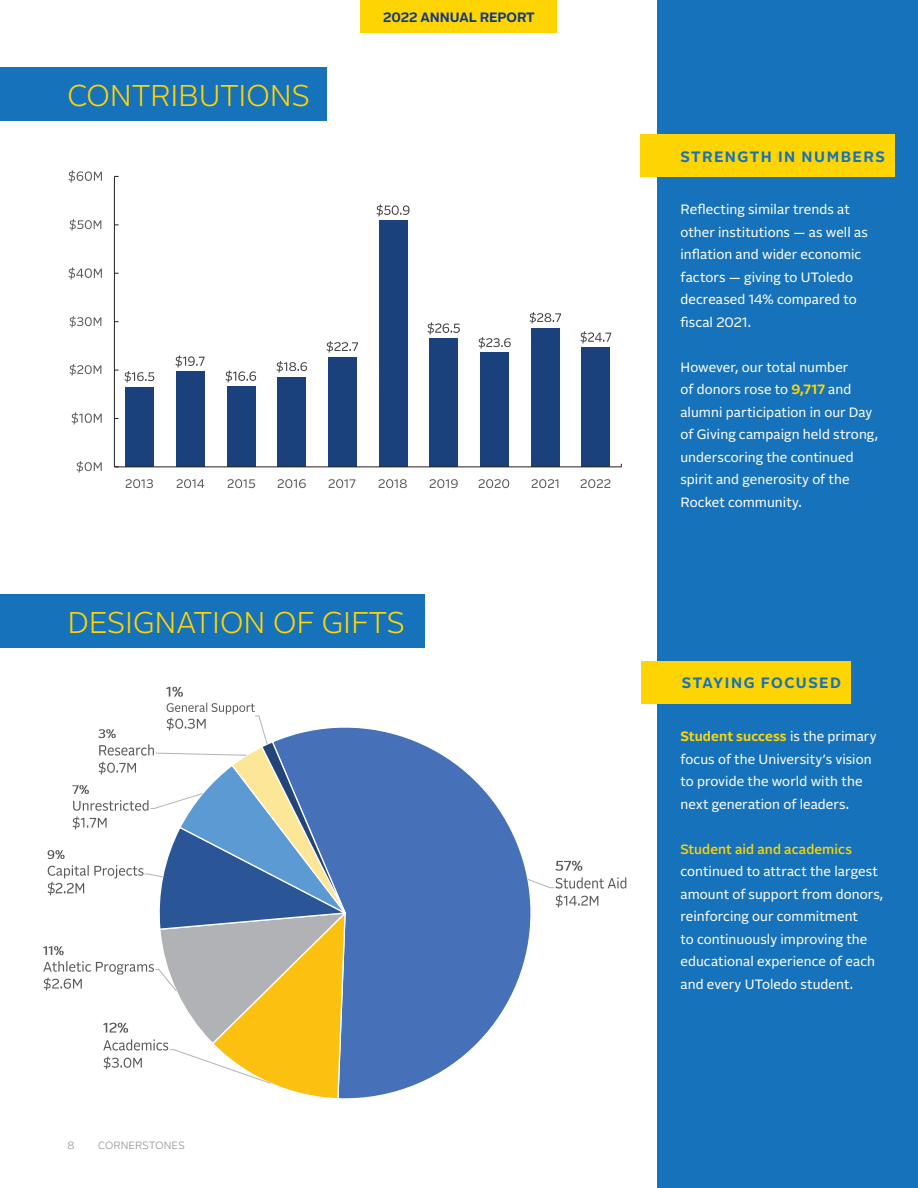
<style>
.page{position:relative;width:918px;height:1188px;background:#fff}
.page>*{position:absolute;margin:0;border:0;box-sizing:border-box;transform-origin:0 0}
.t1{font:300 30px "Alrightv 2 Normal";color:#fed503}
.t2{font:700 15px "Alrightv 2 Normal";letter-spacing:.1em;color:#1672ba}
.t3{font:13.5px/22.5px "Alrightv 2 Normal";letter-spacing:.005em;color:#fff}
.t4{font:500 13.5px "Alrightv 2 Normal";letter-spacing:.005em;color:#fed503}
.t5{font:700 13.5px "Alrightv 2 Normal";color:#143982}
.t6{font:300 10.5px "Alrightv 2 Normal";letter-spacing:.02em;color:#898a8d}
.s1{font-weight:700;color:#fed503}
</style>
<div class="page">
<div style="left:657px;top:0;width:261px;height:1188px;background:#1672ba"></div>
<div style="left:361px;top:0;width:196px;height:33px;background:#fed503"></div>
<div style="left:0;top:68px;width:327px;height:54px;background:#1672ba"></div>
<div style="left:126px;top:387px;width:28px;height:80px;background:#1a417c"></div>
<div style="left:176px;top:372px;width:28px;height:95px;background:#1a417c"></div>
<div style="left:227px;top:387px;width:28px;height:80px;background:#1a417c"></div>
<div style="left:278px;top:377px;width:28px;height:90px;background:#1a417c"></div>
<div style="left:328px;top:357px;width:29px;height:110px;background:#1a417c"></div>
<div style="left:379px;top:221px;width:28px;height:246px;background:#1a417c"></div>
<div style="left:430px;top:339px;width:28px;height:128px;background:#1a417c"></div>
<div style="left:480px;top:353px;width:29px;height:114px;background:#1a417c"></div>
<div style="left:531px;top:328px;width:28px;height:139px;background:#1a417c"></div>
<div style="left:582px;top:347px;width:28px;height:120px;background:#1a417c"></div>
<hr style="left:114px;top:176px;width:1px;height:291px;background:#231f20">
<hr style="left:114px;top:467px;width:507px;height:1px;background:#231f20">
<img style="left:125px;top:371px;width:30px;height:12px">
<img style="left:176px;top:355px;width:29px;height:13px">
<img style="left:226px;top:370px;width:31px;height:13px">
<img style="left:276px;top:361px;width:31px;height:12px">
<img style="left:327px;top:341px;width:31px;height:12px">
<img style="left:376px;top:204px;width:34px;height:13px">
<img style="left:428px;top:322px;width:32px;height:13px">
<img style="left:478px;top:337px;width:33px;height:12px">
<img style="left:529px;top:312px;width:32px;height:12px">
<img style="left:580px;top:331px;width:32px;height:13px">
<img style="left:77px;top:461px;width:25px;height:12px">
<img style="left:72px;top:412px;width:30px;height:13px">
<img style="left:69px;top:364px;width:33px;height:12px">
<img style="left:69px;top:316px;width:33px;height:12px">
<img style="left:69px;top:267px;width:33px;height:13px">
<img style="left:69px;top:219px;width:33px;height:12px">
<img style="left:69px;top:170px;width:33px;height:13px">
<img style="left:126px;top:479px;width:27px;height:10px">
<img style="left:176px;top:479px;width:29px;height:10px">
<img style="left:227px;top:479px;width:29px;height:10px">
<img style="left:278px;top:479px;width:28px;height:10px">
<img style="left:329px;top:479px;width:27px;height:10px">
<img style="left:379px;top:479px;width:28px;height:10px">
<img style="left:430px;top:479px;width:28px;height:10px">
<img style="left:479px;top:479px;width:31px;height:10px">
<img style="left:531px;top:479px;width:28px;height:10px">
<img style="left:581px;top:479px;width:30px;height:10px">
<div style="left:640px;top:135px;width:254px;height:42px;background:#fed503"></div>
<div style="left:0;top:594px;width:424px;height:54px;background:#1672ba"></div>
<svg style="left:362px;top:728px;width:192px;height:370px;fill:#4671b8"></svg>
<svg style="left:527px;top:879px;width:27px;height:9px"></svg>
<svg style="left:144px;top:715px;width:218px;height:384px"></svg>
<img style="left:555px;top:860px;width:28px;height:11px">
<img style="left:555px;top:877px;width:72px;height:12px">
<img style="left:555px;top:894px;width:44px;height:14px">
<img style="left:103px;top:1022px;width:26px;height:11px">
<img style="left:103px;top:1036px;width:73px;height:17px">
<img style="left:103px;top:1053px;width:48px;height:17px">
<img style="left:44px;top:946px;width:20px;height:9px">
<img style="left:44px;top:957px;width:111px;height:17px">
<img style="left:44px;top:977px;width:38px;height:14px">
<img style="left:47px;top:850px;width:18px;height:9px">
<img style="left:47px;top:865px;width:97px;height:14px">
<img style="left:47px;top:881px;width:8px;height:15px">
<img style="left:55px;top:883px;width:30px;height:11px">
<img style="left:72px;top:785px;width:17px;height:9px">
<img style="left:73px;top:796px;width:77px;height:17px">
<img style="left:72px;top:816px;width:35px;height:14px">
<img style="left:98px;top:729px;width:18px;height:10px">
<img style="left:99px;top:741px;width:56px;height:17px">
<img style="left:98px;top:758px;width:47px;height:17px">
<img style="left:166px;top:686px;width:17px;height:11px">
<img style="left:166px;top:702px;width:89px;height:13px">
<img style="left:166px;top:715px;width:48px;height:17px">
<div style="left:641px;top:661px;width:209px;height:42px;background:#fed503"></div>
<h1 class="t1" style="left:67px;top:75px;width:244px">CONTRIBUTIONS</h1>
<p class="t5" style="left:383px;top:7px;width:153px">2022 ANNUAL REPORT</p>
<h1 class="t1" style="left:67px;top:602px;width:339px">DESIGNATION OF GIFTS</h1>
<p class="t6" style="left:68px;top:1138px;width:9px">8</p>
<p class="t6" style="left:98px;top:1138px;width:88px">CORNERSTONES</p>
<p class="t2" style="left:680px;top:146px;width:206px">STRENGTH IN NUMBERS</p>
<p class="t3" style="left:680px;top:198px;width:189px">Reflecting similar trends at other institutions — as well as inflation and wider economic factors — giving to UToledo decreased 14% compared to fiscal 2021.</p>
<p class="t3" style="left:680px;top:355px;width:199px">However, our total number<br>of donors rose to <span class="s1">9,717</span> and alumni participation in our Day of Giving campaign held strong, underscoring the continued spirit and generosity of the<br>Rocket community.</p>
<p class="t2" style="left:682px;top:672px;width:161px">STAYING FOCUSED</p>
<p class="t3" style="left:680px;top:724px;width:198px"><span class="s1">Student success</span> is the primary focus of the University’s vision to provide the world with the next generation of leaders.</p>
<p class="t4" style="left:680px;top:839px;width:173px">Student aid and academics</p>
<p class="t3" style="left:680px;top:859px;width:205px">continued to attract the largest amount of support from donors, reinforcing our commitment<br>to continuously improving the educational experience of each and every UToledo student.</p>
</div>
